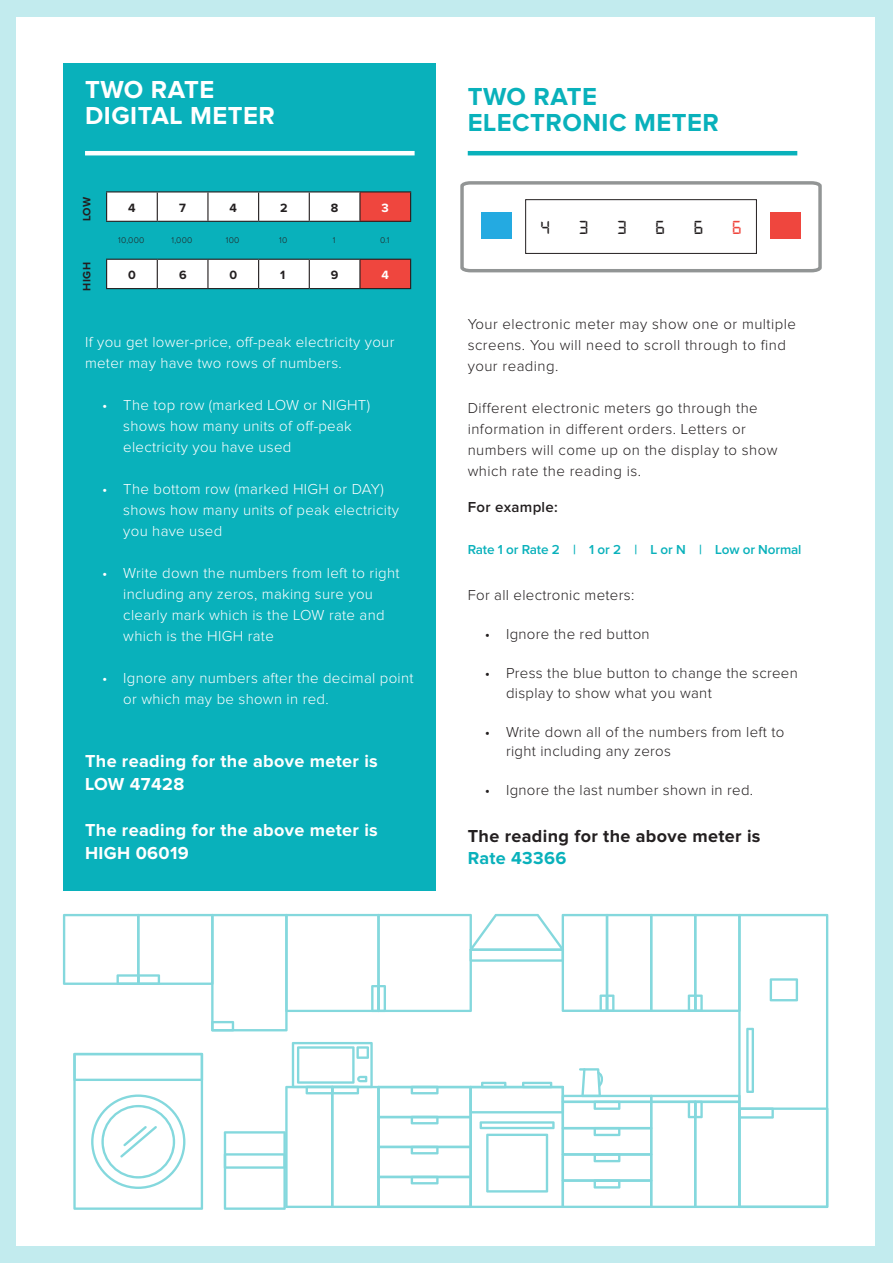
<style>
.page{position:relative;width:893px;height:1263px;background:#c2ebee}
.page>*{position:absolute;margin:0;border:0;box-sizing:border-box;transform-origin:0 0}
.t1{font:700 25.5px/25.5px "Proxima Nova";letter-spacing:.02em;color:#09b1bb}
.t2{font:700 25.5px/25.5px "Proxima Nova";letter-spacing:.02em;color:#fff}
.t3{font:20.1px "Digital 7";color:#231f20}
.t4{font:20.1px "Digital 7";color:#ef463e}
.t5{font:700 18px/22.5px "Proxima Nova";letter-spacing:.02em;color:#fff}
.t6{font:700 18px/22.5px "Proxima Nova";letter-spacing:.02em;color:#231f20}
.t7{font:300 15px/21px "Proxima Nova";letter-spacing:.03em;color:#231f20}
.t8{font:300 15px/21px "Proxima Nova";letter-spacing:.02em;color:#fff}
.t9{font:600 15px "Proxima Nova";letter-spacing:.02em;color:#231f20}
.t10{font:600 13.5px "Proxima Nova";letter-spacing:-.01em;color:#09b1bb}
.t11{font:700 12.45px "Proxima Nova";color:#231f20}
.t12{font:700 12.45px "Proxima Nova";color:#fff}
.t13{font:700 11.1px "Proxima Nova";letter-spacing:.05em;color:#231f20}
.t14{font:300 8.55px "Proxima Nova";letter-spacing:.03em;color:#231f20}
.s1{color:#09b1bb}
</style>
<div class="page">
<div style="left:16px;top:17px;width:859px;height:1228px;background:#fff"></div>
<div style="left:63px;top:64px;width:373px;height:827px;background:#09b1bb"></div>
<div style="left:360px;top:192px;width:51px;height:29px;background:#ef463e"></div>
<hr style="left:106px;top:191px;width:51px;height:1px;background:#231f20">
<hr style="left:157px;top:191px;width:51px;height:1px;background:#231f20">
<hr style="left:208px;top:191px;width:51px;height:1px;background:#231f20">
<hr style="left:259px;top:191px;width:50px;height:1px;background:#231f20">
<hr style="left:309px;top:191px;width:51px;height:1px;background:#231f20">
<svg style="left:106px;top:192px;width:253px;height:29px;background:#f4f4f4"></svg>
<hr style="left:360px;top:191px;width:51px;height:1px;background:#231f20">
<hr style="left:359px;top:192px;width:2px;height:29px;background:#231f20">
<svg style="left:410px;top:192px;width:1px;height:29px"></svg>
<hr style="left:106px;top:221px;width:51px;height:1px;background:#231f20">
<hr style="left:157px;top:221px;width:51px;height:1px;background:#231f20">
<hr style="left:208px;top:221px;width:51px;height:1px;background:#231f20">
<hr style="left:259px;top:221px;width:50px;height:1px;background:#231f20">
<hr style="left:309px;top:221px;width:51px;height:1px;background:#231f20">
<hr style="left:360px;top:221px;width:51px;height:1px;background:#231f20">
<div style="left:360px;top:259px;width:51px;height:30px;background:#ef463e"></div>
<svg style="left:106px;top:259px;width:254px;height:29px;background:#f3f3f3"></svg>
<hr style="left:360px;top:259px;width:51px;height:1px;background:#231f20">
<hr style="left:359px;top:260px;width:2px;height:28px;background:#231f20">
<svg style="left:410px;top:260px;width:1px;height:28px"></svg>
<hr style="left:106px;top:288px;width:51px;height:1px;background:#231f20">
<hr style="left:157px;top:288px;width:51px;height:1px;background:#231f20">
<hr style="left:208px;top:288px;width:51px;height:1px;background:#231f20">
<hr style="left:259px;top:288px;width:50px;height:1px;background:#231f20">
<hr style="left:309px;top:288px;width:51px;height:1px;background:#231f20">
<hr style="left:360px;top:288px;width:51px;height:1px;background:#231f20">
<hr style="left:85px;top:151px;width:330px;height:4px;background:#fff">
<hr style="left:468px;top:151px;width:329px;height:4px;background:#09b1bb">
<svg style="left:460px;top:181px;width:362px;height:92px"></svg>
<div style="left:481px;top:212px;width:31px;height:27px;background:#24aae1"></div>
<div style="left:770px;top:212px;width:31px;height:27px;background:#ef463e"></div>
<div style="left:525px;top:199px;width:232px;height:55px;border:1px solid #231f20"></div>
<svg style="left:63px;top:914px;width:765px;height:296px"></svg>
<p class="t2" style="left:85px;top:78px;width:191px">TWO RATE<br>DIGITAL METER</p>
<p class="t13" style="left:82px;top:221px;width:26px;rotate:-90deg">LOW</p>
<p class="t13" style="left:82px;top:291px;width:30px;rotate:-90deg">HIGH</p>
<p class="t11" style="left:128px;top:202px;width:9px">4</p>
<p class="t11" style="left:179px;top:202px;width:8px">7</p>
<p class="t11" style="left:230px;top:202px;width:9px">4</p>
<p class="t11" style="left:280px;top:202px;width:9px">2</p>
<p class="t11" style="left:331px;top:202px;width:9px">8</p>
<p class="t12" style="left:382px;top:202px;width:9px">3</p>
<p class="t14" style="left:118px;top:236px;width:28px">10,000</p>
<p class="t14" style="left:172px;top:236px;width:22px">1,000</p>
<p class="t14" style="left:226px;top:236px;width:15px">100</p>
<p class="t14" style="left:279px;top:236px;width:10px">10</p>
<p class="t14" style="left:333px;top:236px;width:4px">1</p>
<p class="t14" style="left:380px;top:236px;width:11px">0.1</p>
<p class="t11" style="left:128px;top:265px;width:9px">0</p>
<p class="t11" style="left:179px;top:265px;width:9px">6</p>
<p class="t11" style="left:230px;top:265px;width:9px">0</p>
<p class="t11" style="left:280px;top:265px;width:7px">1</p>
<p class="t11" style="left:331px;top:265px;width:9px">9</p>
<p class="t12" style="left:382px;top:265px;width:9px">4</p>
<p class="t8" style="left:85px;top:332px;width:311px">If you get lower-price, off-peak electricity your meter may have two rows of numbers.</p>
<p class="t8" style="left:123px;top:395px;width:248px;text-indent:-21px">• The top row (marked LOW or NIGHT) shows how many units of off-peak electricity you have used</p>
<p class="t8" style="left:123px;top:479px;width:277px;text-indent:-21px">• The bottom row (marked HIGH or DAY) shows how many units of peak electricity you have used</p>
<p class="t8" style="left:123px;top:563px;width:278px;text-indent:-21px">• Write down the numbers from left to right including any zeros, making sure you clearly mark which is the LOW rate and which is the HIGH rate</p>
<p class="t8" style="left:123px;top:668px;width:292px;text-indent:-21px">• Ignore any numbers after the decimal point or which may be shown in red.</p>
<p class="t5" style="left:85px;top:751px;width:294px">The reading for the above meter is<br>LOW 47428</p>
<p class="t5" style="left:85px;top:820px;width:294px">The reading for the above meter is<br>HIGH 06019</p>
<p class="t1" style="left:468px;top:85px;width:253px">TWO RATE<br>ELECTRONIC METER</p>
<p class="t3" style="left:540px;top:218px;width:11px">4</p>
<p class="t3" style="left:579px;top:218px;width:11px">3</p>
<p class="t3" style="left:617px;top:218px;width:11px">3</p>
<p class="t3" style="left:655px;top:218px;width:11px">6</p>
<p class="t3" style="left:694px;top:218px;width:11px">6</p>
<p class="t4" style="left:732px;top:218px;width:11px">6</p>
<p class="t7" style="left:468px;top:314px;width:330px">Your electronic meter may show one or multiple screens. You will need to scroll through to find your reading.</p>
<p class="t7" style="left:468px;top:398px;width:311px">Different electronic meters go through the information in different orders. Letters or numbers will come up on the display to show which rate the reading is.</p>
<p class="t9" style="left:468px;top:500px;width:92px">For example:</p>
<p class="t10" style="left:468px;top:543px;width:335px">Rate 1 or Rate 2 | 1 or 2 | L or N | Low or Normal</p>
<p class="t7" style="left:468px;top:585px;width:168px">For all electronic meters:</p>
<p class="t7" style="left:485px;top:624px;width:166px">• Ignore the red button</p>
<p class="t7" style="left:506px;top:664px;width:293px;line-height:19.5px;text-indent:-21px">• Press the blue button to change the screen display to show what you want</p>
<p class="t7" style="left:506px;top:723px;width:280px;line-height:19.5px;text-indent:-21px">• Write down all of the numbers from left to right including any zeros</p>
<p class="t7" style="left:485px;top:780px;width:270px">• Ignore the last number shown in red.</p>
<p class="t6" style="left:468px;top:825px;width:294px">The reading for the above meter is<br><span class="s1">Rate 43366</span></p>
</div>
